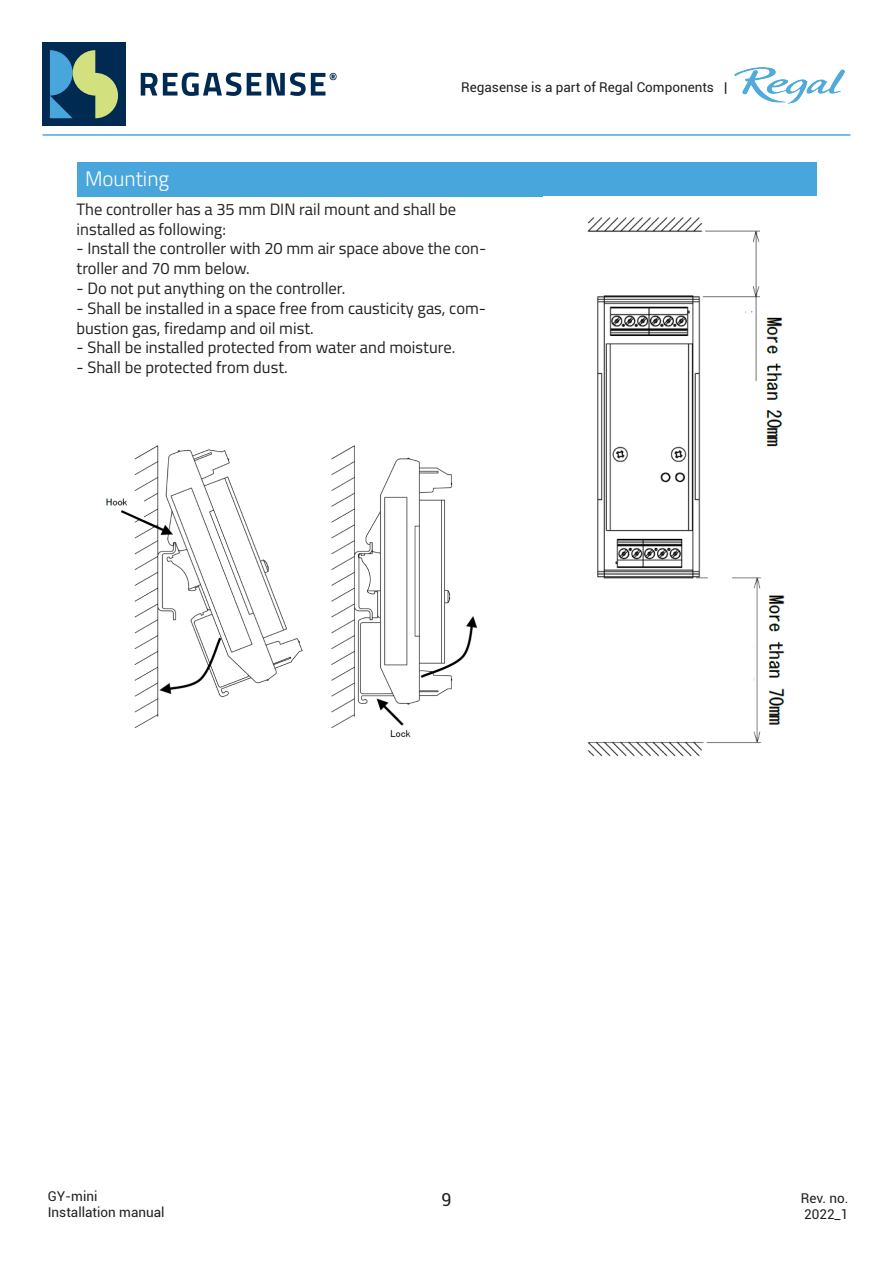
<style>
.page{position:relative;width:893px;height:1263px;background:#fff}
.page>*{position:absolute;margin:0;border:0;box-sizing:border-box;transform-origin:0 0}
.Regal_Subheading{font:300 21px "Titillium Web";color:#fff}
.t1{font:18px "Roboto";color:#231f20}
.Regal_Body_text{font:16.5px/19.8px "Titillium Web";color:#231f20}
.t2{font:13.5px/16.2px "Roboto";color:#231f20}
</style>
<div class="page">
<img style="left:735px;top:68px;width:110px;height:36px">
<div style="left:42px;top:43px;width:84px;height:83px;background:#002a52"></div>
<svg style="left:50px;top:50px;width:68px;height:68px"></svg>
<svg style="left:141px;top:73px;width:16px;height:23px"></svg>
<svg style="left:163px;top:72px;width:78px;height:24px"></svg>
<svg style="left:247px;top:73px;width:14px;height:23px"></svg>
<svg style="left:267px;top:72px;width:70px;height:24px"></svg>
<hr style="left:43px;top:134px;width:807px;height:2px;background:#48a6dc">
<div style="left:77px;top:162px;width:739px;height:34px;background:#48a6dc"></div>
<img style="left:587px;top:217px;width:198px;height:540px">
<img style="left:106px;top:445px;width:372px;height:292px">
<p class="t2" style="left:461px;top:79px;width:268px">Regasense is a part of Regal Components |</p>
<p class="Regal_Subheading" style="left:85px;top:163px;width:86px">Mounting</p>
<p class="Regal_Body_text" style="left:77px;top:198px;width:381px">The controller has a 35 mm DIN rail mount and shall be installed as following:</p>
<p class="Regal_Body_text" style="left:77px;top:238px;width:411px">- Install the controller with 20 mm air space above the con&shy;troller and 70 mm below.</p>
<p class="Regal_Body_text" style="left:77px;top:277px;width:270px">- Do not put anything on the controller.</p>
<p class="Regal_Body_text" style="left:77px;top:297px;width:411px">- Shall be installed in a space free from causticity gas, com&shy;bustion gas, firedamp and oil mist.</p>
<p class="Regal_Body_text" style="left:77px;top:337px;width:380px">- Shall be installed protected from water and moisture.</p>
<p class="Regal_Body_text" style="left:77px;top:357px;width:213px">- Shall be protected from dust.</p>
<p class="t2" style="left:48px;top:1187px;width:118px">GY-mini<br>Installation manual</p>
<p class="t1" style="left:441px;top:1187px;width:12px">9</p>
<p class="t2" style="left:801px;top:1189px;width:49px">Rev. no.<br>2022_1</p>
</div>
